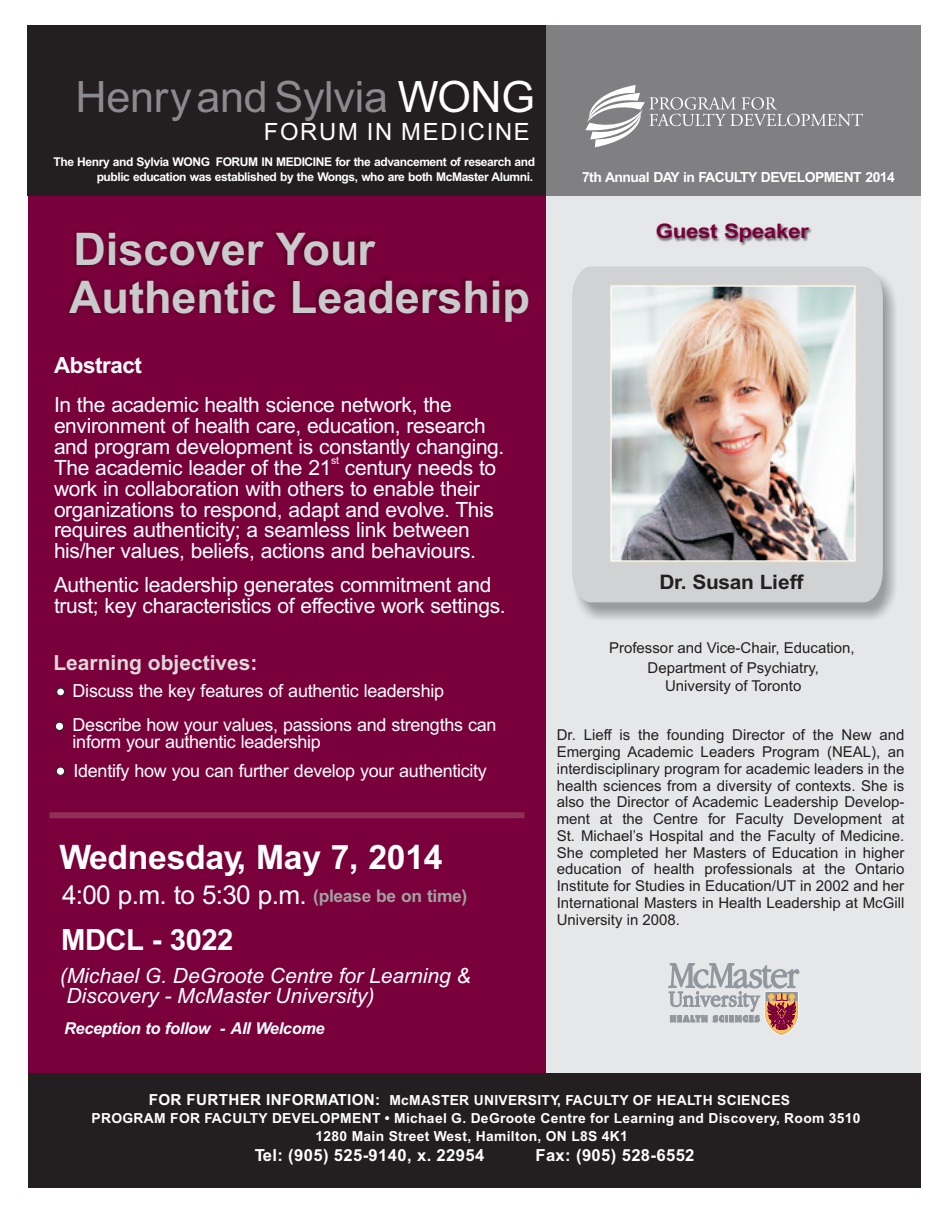
<style>
.page{position:relative;width:945px;height:1215px;background:#fff}
.page>*{position:absolute;margin:0;border:0;box-sizing:border-box;transform-origin:0 0}
.t1{font:700 45px/47.8px "Arial";color:#c9cacc}
.t2{font:43.2px "Arial";letter-spacing:-.01em;color:#8b8b8f}
.t3{font:700 33.75px "Arial";letter-spacing:-.01em;color:#fff}
.t4{font:700 29.25px "Arial";letter-spacing:-.02em;color:#fff}
.t5{font:26.1px "Arial";color:#fff}
.t6{font:23.85px "Arial";letter-spacing:.075em;color:#fff}
.t7{font:700 22.35px "Arial";letter-spacing:-.02em;color:#fff}
.t8{font:21px/20.9px "Arial";letter-spacing:-.02em;color:#fff}
.t9{font:italic 21px/20.2px "Arial";color:#fff}
.t10{font:700 21px "Arial";color:#ddd9d9}
.t11{font:700 20.1px "Arial";letter-spacing:-.02em;color:#7a003b;scale:1.12 1}
.t12{font:700 19.95px "Arial";letter-spacing:-.02em;color:#231f20;scale:1.05 1}
.t13{font:18px/33.3px "Arial";letter-spacing:-.02em;color:#fff}
.t14{font:700 16.65px "Arial";letter-spacing:.02em;color:#fff}
.t15{font:italic 700 16.35px "Arial";letter-spacing:-.02em;color:#fff}
.t16{font:15px/16.8px "Arial";color:#231f20;text-align:center}
.t17{font:700 13.95px "Arial";letter-spacing:-.035em;color:#fff}
.t18{font:700 13.8px "Arial";letter-spacing:.02em;color:#fff}
.t19{font:700 12px/14.9px "Arial";letter-spacing:-.035em;color:#fff;text-align:right}
.t20{font:10.5px "Arial";color:#fff}
.s1{color:#fff}
.s2{font-weight:700;font-size:17.4px;color:#a1a2a1}
.s3{font-size:15.3px}
</style>
<div class="page">
<div style="left:28px;top:26px;width:518px;height:170px;background:#231f20"></div>
<div style="left:546px;top:26px;width:374px;height:170px;background:#808083"></div>
<div style="left:546px;top:197px;width:374px;height:881px;background:#e6e7e9"></div>
<div style="left:28px;top:196px;width:518px;height:877px;background:#7a003b"></div>
<img style="left:74px;top:229px;width:299px;height:37px">
<div style="left:49px;top:812px;width:476px;height:6px;background:#912f57"></div>
<div style="left:28px;top:1073px;width:892px;height:115px;background:#231f20"></div>
<img style="left:656px;top:224px;width:155px;height:21px">
<div style="left:572px;top:267px;width:311px;height:335px;background:#d1d2d4"></div>
<svg style="left:585px;top:85px;width:278px;height:62px"></svg>
<svg style="left:55px;top:722px;width:9px;height:9px"></svg>
<svg style="left:56px;top:767px;width:9px;height:9px"></svg>
<svg style="left:56px;top:688px;width:9px;height:8px"></svg>
<img style="left:610px;top:285px;width:246px;height:278px">
<svg style="left:668px;top:963px;width:131px;height:73px"></svg>
<h2 class="t2" style="left:76px;top:80px;width:461px">Henryand Sylvia <span class="s1">WONG</span></h2>
<h3 class="t6" style="left:264px;top:122px;width:268px">FORUM IN MEDICINE</h3>
<p class="t19" style="left:54px;top:156px;width:483px">The Henry and Sylvia WONG FORUM IN MEDICINE for the advancement of research and public education was established by the Wongs, who are both McMaster Alumni.</p>
<h1 class="t1" style="left:69px;top:229px;width:462px">Discover Your<br>Authentic Leadership</h1>
<h3 class="t7" style="left:54px;top:357px;width:89px">Abstract</h3>
<h3 class="t8" style="left:54px;top:396px;width:452px">In the academic health science network, the environment of health care, education, research and program development is constantly changing.</h3>
<p class="t20" style="left:331px;top:457px;width:9px">st</p>
<p class="t8" style="left:54px;top:459px;width:444px">The academic leader of the 21 century needs to work in collaboration with others to enable their organizations to respond, adapt and evolve. This requires authenticity; a seamless link between his/her values, beliefs, actions and behaviours.</p>
<h3 class="t8" style="left:54px;top:576px;width:453px">Authentic leadership generates commitment and trust; key characteristics of effective work settings.</h3>
<h3 class="t10" style="left:53px;top:654px;width:206px">Learning objectives:</h3>
<p class="t13" style="left:73px;top:676px;width:425px">Discuss the key features of authentic leadership<br>Describe how your values, passions and strengths can</p>
<p class="t13" style="left:73px;top:729px;width:416px;line-height:28.8px">inform your authentic leadership<br>Identify how you can further develop your authenticity</p>
<h3 class="t3" style="left:59px;top:845px;width:385px">Wednesday, May 7, 2014</h3>
<h3 class="t5" style="left:62px;top:885px;width:407px">4:00 p.m. to 5:30 p.m. <span class="s2">(please be on time)</span></h3>
<h3 class="t4" style="left:61px;top:928px;width:174px">MDCL - 3022</h3>
<h3 class="t9" style="left:66px;top:968px;width:406px;text-indent:-7px">(Michael G. DeGroote Centre for Learning &amp;<br>Discovery - McMaster University)</h3>
<p class="t15" style="left:64px;top:1022px;width:262px">Reception to follow - All Welcome</p>
<p class="t17" style="left:582px;top:172px;width:314px">7th Annual DAY in FACULTY DEVELOPMENT 2014</p>
<h3 class="t11" style="left:656px;top:223px;width:138px">Guest Speaker</h3>
<h3 class="t12" style="left:659px;top:574px;width:139px">Dr. Susan Lieff</h3>
<p class="t16" style="left:609px;top:641px;width:247px">Professor and Vice-Chair, Education,</p>
<p class="t16" style="left:648px;top:659px;width:173px;line-height:18.9px">Department of Psychiatry,<br>University of Toronto</p>
<p class="t16" style="left:557px;top:728px;width:349px;text-align:justify">Dr. Lieff is the founding Director of the New and Emerging Academic Leaders Program (NEAL), an interdisciplinary program for academic leaders in the health sciences from a diversity of contexts. She is also the Director of Academic Leadership Develop&shy;ment at the Centre for Faculty Development at St. Michael’s Hospital and the Faculty of Medicine.<br>She completed her Masters of Education in higher education of health professionals at the Ontario Institute for Studies in Education/UT in 2002 and her International Masters in Health Leadership at McGill University in 2008.</p>
<p class="t18" style="left:149px;top:1094px;width:643px"><span class="s3">FOR FURTHER INFORMATION:</span> McMASTER UNIVERSITY, FACULTY OF HEALTH SCIENCES</p>
<p class="t18" style="left:92px;top:1112px;width:770px">PROGRAM FOR FACULTY DEVELOPMENT • Michael G. DeGroote Centre for Learning and Discovery, Room 3510</p>
<p class="t18" style="left:316px;top:1130px;width:314px">1280 Main Street West, Hamilton, ON L8S 4K1</p>
<p class="t14" style="left:255px;top:1149px;width:231px">Tel: (905) 525-9140, x. 22954</p>
<p class="t14" style="left:536px;top:1149px;width:161px">Fax: (905) 528-6552</p>
</div>
